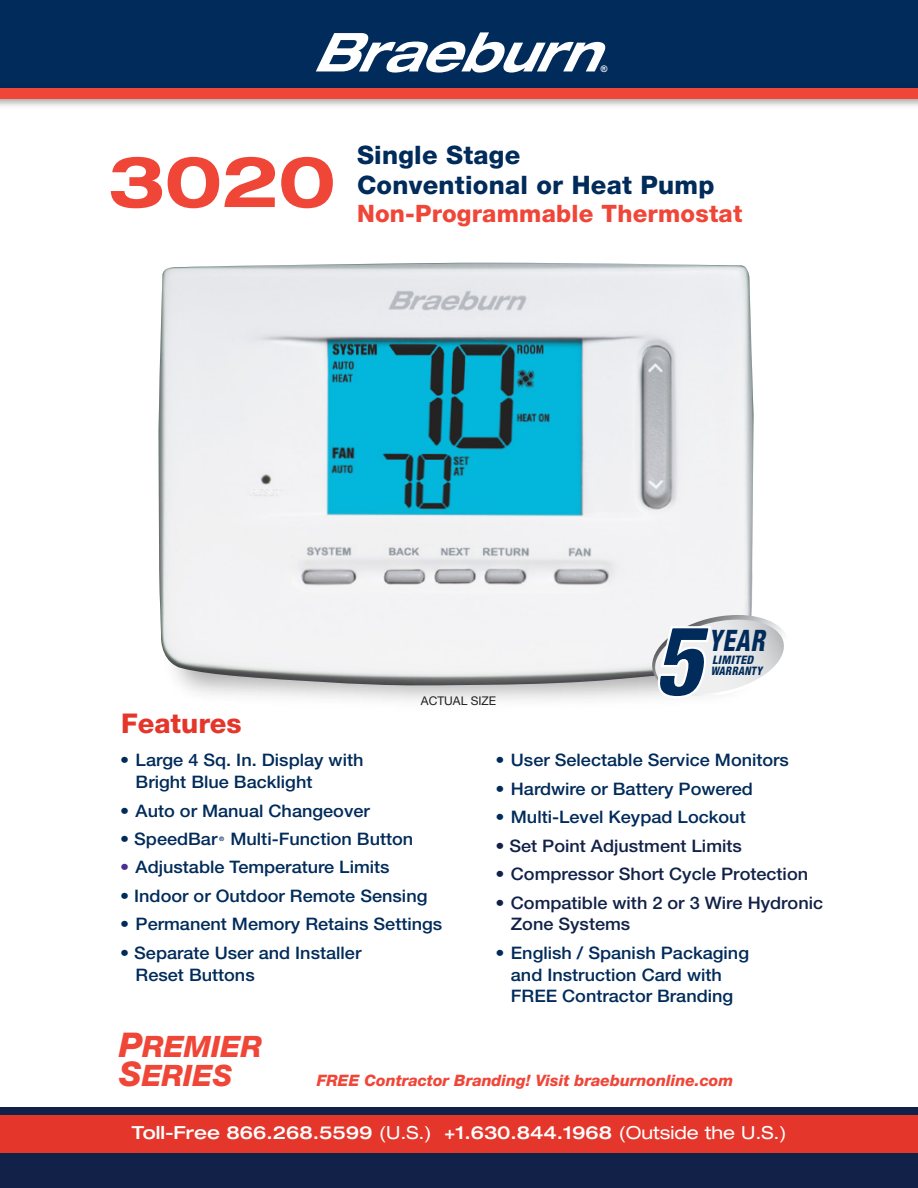
<style>
.page{position:relative;width:918px;height:1188px;background:#fff}
.page>*{position:absolute;margin:0;border:0;box-sizing:border-box;transform-origin:0 0}
.t1{font:italic 900 condensed 98.85px "Helvetica Neue LT Std";color:#002b5a;scale:.94 1}
.t2{font:700 expanded 70.5px "Helvetica Neue LT Std";color:#ef4638}
.t3{font:italic 800 condensed 29.7px "Helvetica Neue LT Std";color:#002b5a;scale:.83 1}
.t4{font:italic 800 29.55px/28.8px "Helvetica Neue LT Std";color:#ef4638}
.t5{font:800 27.15px "Helvetica Neue LT Std";color:#e4362b}
.t6{font:800 25.5px/30px "Helvetica Neue LT Std";letter-spacing:.01em;color:#002b5a}
.t7{font:800 24px "Helvetica Neue LT Std";letter-spacing:.01em;color:#ef4638}
.t8{font:500 expanded 18px "Helvetica Neue LT Std";color:#fff}
.t9{font:500 17.25px/21.8px "Helvetica Neue LT Std";color:#002b5a;scale:1.05 1}
.t10{font:500 17.25px/21.8px "Helvetica Neue LT Std";color:#112147;scale:1.05 1}
.t11{font:italic 800 15.75px "Helvetica Neue LT Std";color:#ef4638}
.t12{font:12px "Helvetica Neue LT Std";color:#231f20}
.t13{font:italic 800 condensed 11.7px "Helvetica Neue LT Std";letter-spacing:.03em;color:#002b5a;scale:.9 1}
.t14{font:italic 800 condensed 11.7px "Helvetica Neue LT Std";letter-spacing:.03em;color:#002b5a}
.t15{font:700 9px "Arial";color:#fff}
.t16{font:500 condensed 6.15px "Helvetica Neue LT Std";color:#002b5a;scale:1.05 1}
.s1{color:#492f92}
.s2{font-size:34.05px}
.s3{font-weight:400}
</style>
<div class="page">
<div style="left:0;top:0;width:918px;height:97px;background:#002b5a"></div>
<div style="left:0;top:1115px;width:918px;height:60px;background:#e4362b"></div>
<div style="left:0;top:1153px;width:918px;height:35px;background:#112147"></div>
<div style="left:0;top:1108px;width:918px;height:7px;background:#112147"></div>
<svg style="left:316px;top:32px;width:290px;height:41px"></svg>
<img style="left:0;top:88px;width:918px;height:18px">
<div style="left:0;top:89px;width:918px;height:10px;background:#ef4638"></div>
<img style="left:158px;top:263px;width:595px;height:414px">
<svg style="left:178px;top:615px;width:606px;height:85px"></svg>
<p class="t15" style="left:601px;top:63px;width:8px">®</p>
<p class="t2" style="left:108px;top:138px;width:229px">3020</p>
<p class="t6" style="left:357px;top:140px;width:359px">Single Stage<br>Conventional or Heat Pump</p>
<p class="t7" style="left:357px;top:199px;width:387px">Non-Programmable Thermostat</p>
<p class="t12" style="left:421px;top:693px;width:77px">ACTUAL SIZE</p>
<p class="t1" style="left:654px;top:600px;width:53px">5</p>
<p class="t3" style="left:709px;top:622px;width:69px">YEAR</p>
<p class="t14" style="left:712px;top:652px;width:43px">LIMITED</p>
<p class="t13" style="left:711px;top:664px;width:58px">WARRANTY</p>
<p class="t5" style="left:121px;top:708px;width:122px">Features</p>
<p class="t9" style="left:136px;top:749px;width:218px;text-indent:-16px">• Large 4 Sq. In. Display with<br>Bright Blue Backlight</p>
<p class="t9" style="left:120px;top:799px;width:239px">• Auto or Manual Changeover</p>
<p class="t9" style="left:120px;top:828px;width:281px">• SpeedBar Multi-Function Button</p>
<p class="t9" style="left:120px;top:856px;width:258px"><span class="s1">•</span> Adjustable Temperature Limits</p>
<p class="t9" style="left:120px;top:885px;width:294px">• Indoor or Outdoor Remote Sensing</p>
<p class="t9" style="left:120px;top:913px;width:308px">• Permanent Memory Retains Settings</p>
<p class="t9" style="left:136px;top:942px;width:216px;text-indent:-16px">• Separate User and Installer<br>Reset Buttons</p>
<p class="t16" style="left:219px;top:835px;width:6px">®</p>
<p class="t9" style="left:495px;top:749px;width:281px">• User Selectable Service Monitors</p>
<p class="t9" style="left:495px;top:777px;width:247px">• Hardwire or Battery Powered</p>
<p class="t9" style="left:495px;top:806px;width:240px">• Multi-Level Keypad Lockout</p>
<p class="t10" style="left:495px;top:834px;width:236px">• Set Point Adjustment Limits</p>
<p class="t10" style="left:495px;top:863px;width:299px">• Compressor Short Cycle Protection</p>
<p class="t10" style="left:511px;top:891px;width:299px;text-indent:-16px">• Compatible with 2 or 3 Wire Hydronic<br>Zone Systems</p>
<p class="t9" style="left:511px;top:942px;width:228px;text-indent:-16px">• English / Spanish Packaging and Instruction Card with<br>FREE Contractor Branding</p>
<p class="t4" style="left:119px;top:1032px;width:145px"><span class="s2">P</span>REMIER<br><span class="s2">S</span>ERIES</p>
<p class="t11" style="left:317px;top:1071px;width:418px">FREE Contractor Branding! Visit braeburnonline.com</p>
<p class="t8" style="left:132px;top:1122px;width:657px">Toll-Free 866.268.5599 <span class="s3">(U.S.)</span> +1.630.844.1968 <span class="s3">(Outside the U.S.)</span></p>
</div>
